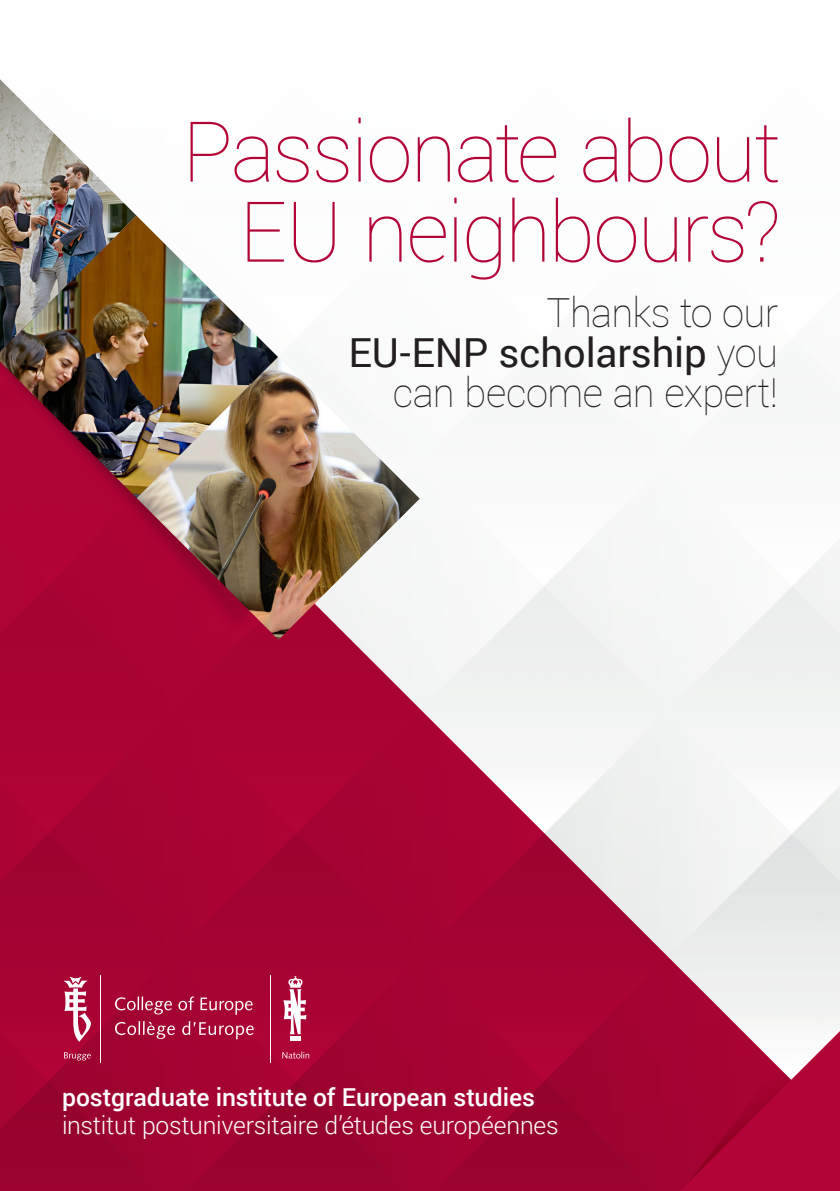
<style>
.page{position:relative;width:840px;height:1191px;background:#fff}
.page>*{position:absolute;margin:0;border:0;box-sizing:border-box;transform-origin:0 0}
.t1{font:100 84px/80px "Roboto";letter-spacing:-.025em;color:#b30437;text-align:right}
.t2{font:100 40px/40px "Roboto";letter-spacing:-.015em;color:#231f20;text-align:right}
.t3{font:300 24.6px "Roboto";letter-spacing:-.01em;color:#fff}
.t4{font:500 24.6px "Roboto";color:#fff}
.s1{font-weight:400}
</style>
<div class="page">
<img style="left:0;top:524px;width:839px;height:667px">
<svg style="left:672px;top:1031px;width:167px;height:160px"></svg>
<img style="left:0;top:498px;width:439px;height:158px">
<img style="left:0;top:215px;width:278px;height:283px">
<img style="left:137px;top:357px;width:282px;height:283px">
<img style="left:0;top:79px;width:136px;height:273px">
<svg style="left:115px;top:1021px;width:60px;height:18px"></svg>
<svg style="left:182px;top:1021px;width:71px;height:18px"></svg>
<svg style="left:115px;top:996px;width:57px;height:18px"></svg>
<svg style="left:178px;top:996px;width:16px;height:14px"></svg>
<svg style="left:200px;top:997px;width:52px;height:17px"></svg>
<hr style="left:100px;top:974px;width:1px;height:88px;background:#fff">
<hr style="left:270px;top:974px;width:1px;height:88px;background:#fff">
<svg style="left:64px;top:1052px;width:27px;height:8px"></svg>
<svg style="left:282px;top:1051px;width:27px;height:7px"></svg>
<div style="left:290px;top:1035px;width:10px;height:5px;background:#fff"></div>
<svg style="left:283px;top:976px;width:23px;height:58px"></svg>
<svg style="left:64px;top:976px;width:27px;height:65px"></svg>
<p class="t1" style="left:182px;top:109px;width:599px">Passionate about<br>EU neighbours?</p>
<p class="t2" style="left:348px;top:291px;width:431px">Thanks to our<br><span class="s1">EU-ENP scholarship</span> you can become an expert!</p>
<p class="t4" style="left:62px;top:1080px;width:474px">postgraduate institute of European studies</p>
<p class="t3" style="left:62px;top:1108px;width:498px">institut postuniversitaire d’études européennes</p>
</div>
